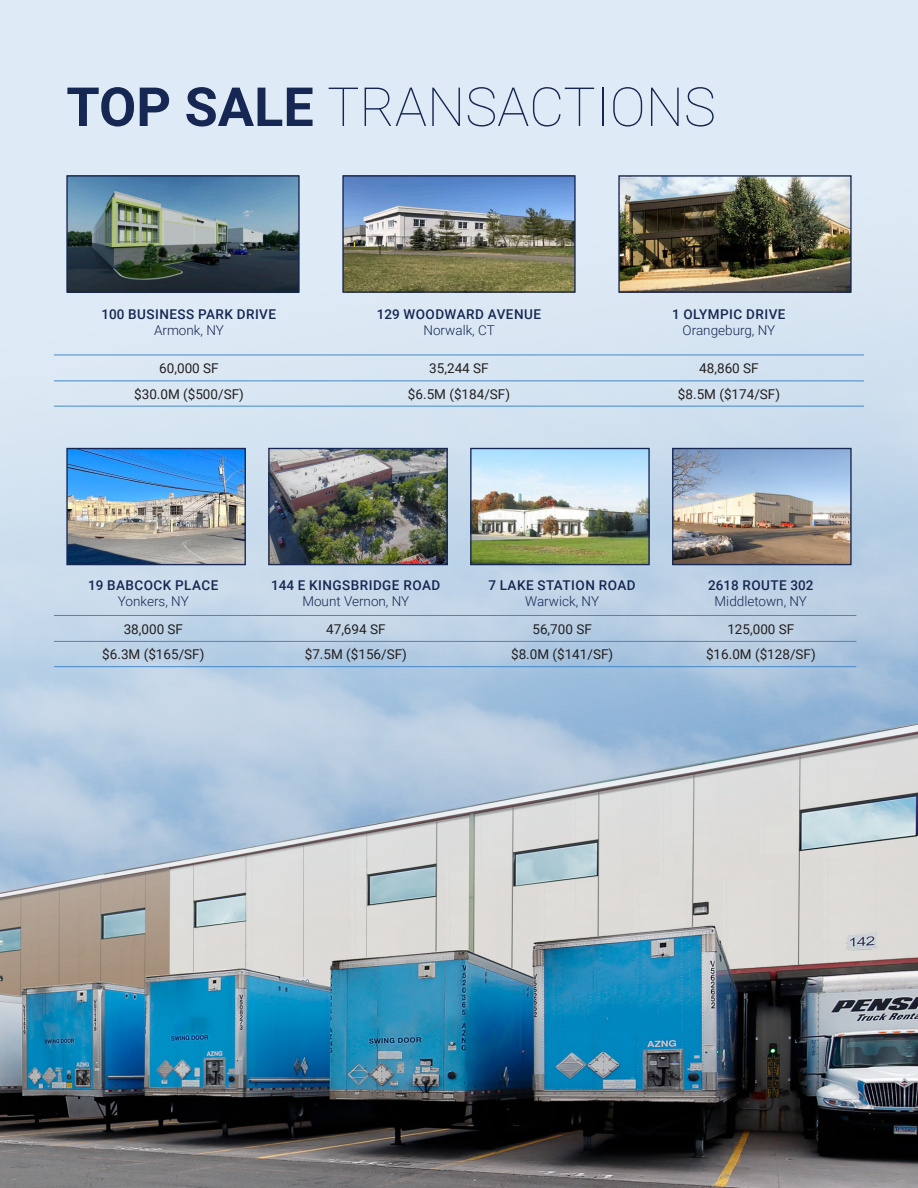
<style>
.page{position:relative;width:918px;height:1188px;background:#deeaf5}
.page>*{position:absolute;margin:0;border:0;box-sizing:border-box;transform-origin:0 0}
.t1{font:100 54px "Roboto";color:#162753}
.t2{font:13.5px "Roboto";color:#231f20}
.t3{font:500 13.5px "Roboto";letter-spacing:.035em;color:#162753}
.t4{font:300 13.5px "Roboto";color:#162753}
.t5{font:500 13.5px "Roboto";color:#162753}
.s1{font-weight:700}
</style>
<div class="page">
<img style="left:0;top:332px;width:918px;height:856px">
<hr style="left:54px;top:355px;width:270px;height:1px;background:#4588c7">
<hr style="left:324px;top:355px;width:270px;height:1px;background:#4588c7">
<hr style="left:594px;top:355px;width:270px;height:1px;background:#4588c7">
<hr style="left:54px;top:381px;width:270px;height:1px;background:#4588c7">
<hr style="left:324px;top:381px;width:270px;height:1px;background:#4588c7">
<hr style="left:594px;top:381px;width:270px;height:1px;background:#4588c7">
<hr style="left:54px;top:406px;width:270px;height:1px;background:#4588c7">
<hr style="left:324px;top:406px;width:270px;height:1px;background:#4588c7">
<hr style="left:594px;top:406px;width:270px;height:1px;background:#4588c7">
<img style="left:68px;top:177px;width:230px;height:114px">
<div style="left:66px;top:175px;width:234px;height:118px;border:1px solid #162753"></div>
<img style="left:344px;top:177px;width:230px;height:114px">
<div style="left:342px;top:175px;width:234px;height:118px;border:1px solid #162753"></div>
<img style="left:620px;top:177px;width:230px;height:114px">
<div style="left:618px;top:175px;width:234px;height:118px;border:1px solid #162753"></div>
<hr style="left:54px;top:615px;width:199px;height:1px;background:#4588c7">
<hr style="left:253px;top:615px;width:206px;height:1px;background:#4588c7">
<hr style="left:459px;top:615px;width:206px;height:1px;background:#4588c7">
<hr style="left:665px;top:615px;width:191px;height:1px;background:#4588c7">
<hr style="left:54px;top:641px;width:199px;height:1px;background:#4588c7">
<hr style="left:253px;top:641px;width:206px;height:1px;background:#4588c7">
<hr style="left:459px;top:641px;width:206px;height:1px;background:#4588c7">
<hr style="left:665px;top:641px;width:191px;height:1px;background:#4588c7">
<hr style="left:54px;top:666px;width:199px;height:1px;background:#4588c7">
<hr style="left:253px;top:666px;width:206px;height:1px;background:#4588c7">
<hr style="left:459px;top:666px;width:206px;height:1px;background:#4588c7">
<hr style="left:665px;top:666px;width:191px;height:1px;background:#4588c7">
<img style="left:68px;top:450px;width:176px;height:113px">
<div style="left:66px;top:448px;width:180px;height:117px;border:1px solid #162753"></div>
<img style="left:472px;top:450px;width:176px;height:113px">
<div style="left:470px;top:448px;width:180px;height:117px;border:1px solid #162753"></div>
<img style="left:270px;top:450px;width:176px;height:113px">
<div style="left:268px;top:448px;width:180px;height:117px;border:1px solid #162753"></div>
<img style="left:674px;top:450px;width:176px;height:113px">
<div style="left:672px;top:448px;width:180px;height:117px;border:1px solid #162753"></div>
<h1 class="t1" style="left:66px;top:69px;width:651px"><span class="s1">TOP SALE</span> TRANSACTIONS</h1>
<p class="t3" style="left:102px;top:305px;width:176px">100 BUSINESS PARK DRIVE</p>
<p class="t4" style="left:154px;top:321px;width:71px">Armonk, NY</p>
<p class="t3" style="left:377px;top:305px;width:166px">129 WOODWARD AVENUE</p>
<p class="t4" style="left:423px;top:321px;width:73px">Norwalk, CT</p>
<p class="t3" style="left:672px;top:305px;width:115px">1 OLYMPIC DRIVE</p>
<p class="t4" style="left:683px;top:321px;width:94px">Orangeburg, NY</p>
<p class="t2" style="left:159px;top:359px;width:61px">60,000 SF</p>
<p class="t2" style="left:429px;top:359px;width:61px">35,244 SF</p>
<p class="t2" style="left:699px;top:359px;width:61px">48,860 SF</p>
<p class="t2" style="left:134px;top:384px;width:111px">$30.0M ($500/SF)</p>
<p class="t2" style="left:408px;top:384px;width:104px">$6.5M ($184/SF)</p>
<p class="t2" style="left:678px;top:384px;width:104px">$8.5M ($174/SF)</p>
<p class="t3" style="left:88px;top:576px;width:132px">19 BABCOCK PLACE</p>
<p class="t4" style="left:118px;top:592px;width:72px">Yonkers, NY</p>
<p class="t3" style="left:271px;top:576px;width:171px">144 E KINGSBRIDGE ROAD</p>
<p class="t4" style="left:302px;top:592px;width:108px">Mount Vernon, NY</p>
<p class="t3" style="left:488px;top:576px;width:149px">7 LAKE STATION ROAD</p>
<p class="t4" style="left:525px;top:592px;width:75px">Warwick, NY</p>
<p class="t5" style="left:708px;top:576px;width:107px">2618 ROUTE 302</p>
<p class="t4" style="left:715px;top:592px;width:94px">Middletown, NY</p>
<p class="t2" style="left:124px;top:619px;width:61px">38,000 SF</p>
<p class="t2" style="left:326px;top:619px;width:61px">47,694 SF</p>
<p class="t2" style="left:532px;top:619px;width:61px">56,700 SF</p>
<p class="t2" style="left:727px;top:619px;width:68px">125,000 SF</p>
<p class="t2" style="left:102px;top:645px;width:104px">$6.3M ($165/SF)</p>
<p class="t2" style="left:305px;top:645px;width:104px">$7.5M ($156/SF)</p>
<p class="t2" style="left:511px;top:645px;width:104px">$8.0M ($141/SF)</p>
<p class="t2" style="left:706px;top:645px;width:111px">$16.0M ($128/SF)</p>
</div>
